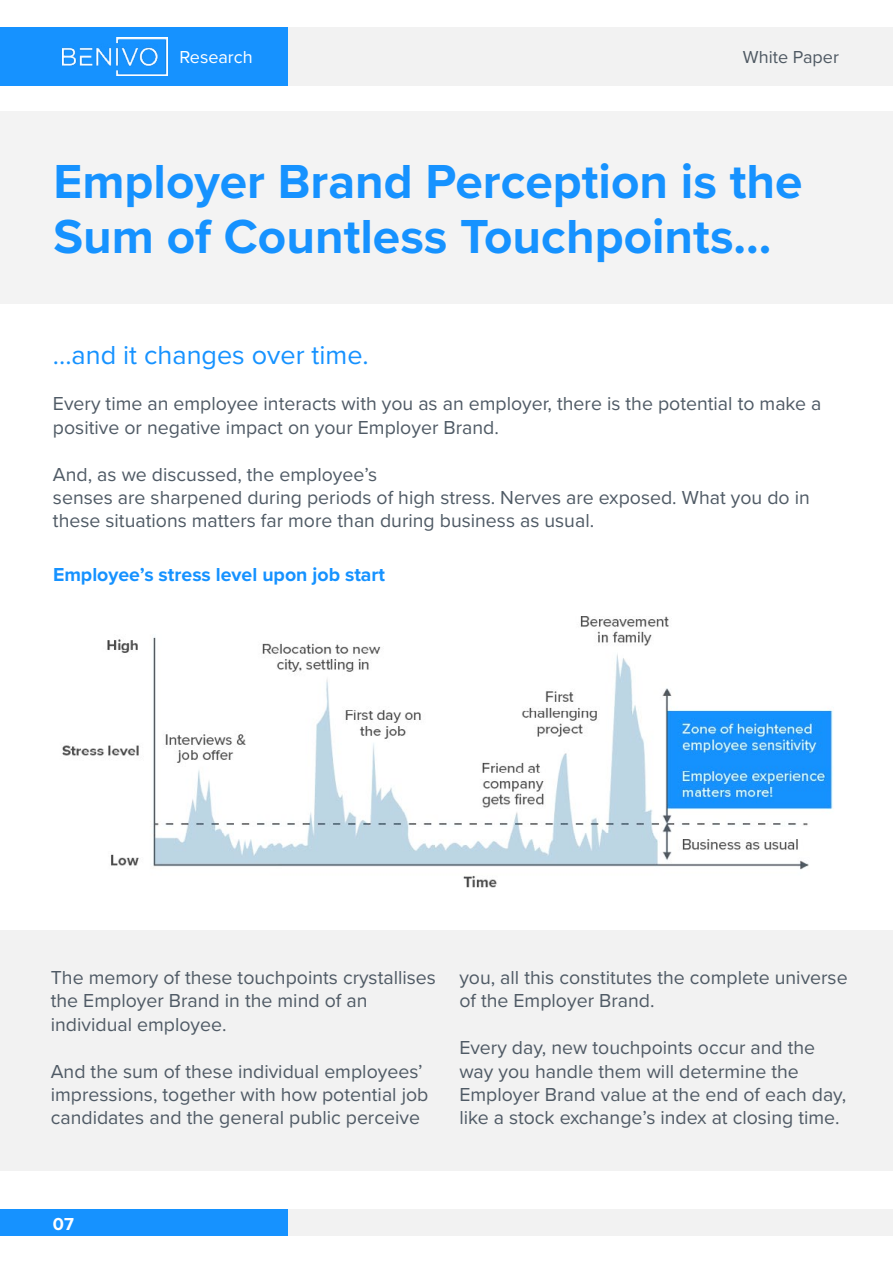
<style>
.page{position:relative;width:893px;height:1263px;background:#fff}
.page>*{position:absolute;margin:0;border:0;box-sizing:border-box;transform-origin:0 0}
.t1{font:700 49.5px/55.3px "Proxima Nova";color:#1692ff}
.t2{font:27px "Proxima Nova";color:#1692ff}
.t3{font:19.5px/23.4px "Proxima Nova";color:#4f5a65}
.t4{font:700 19.5px "Proxima Nova";color:#1692ff}
.t5{font:18px "Proxima Nova";color:#4f5963}
.t6{font:18px "Proxima Nova";color:#fff}
.t7{font:700 18px "Proxima Nova";color:#fff}
</style>
<div class="page">
<div style="left:53px;top:27px;width:840px;height:59px;background:#f2f2f2"></div>
<div style="left:53px;top:1209px;width:840px;height:27px;background:#f2f2f2"></div>
<div style="left:0;top:27px;width:287px;height:59px;background:#1692ff"></div>
<div style="left:0;top:1209px;width:287px;height:27px;background:#1692ff"></div>
<img style="left:62px;top:37px;width:105px;height:38px">
<div style="left:0;top:111px;width:893px;height:193px;background:#f3f3f3"></div>
<div style="left:0;top:930px;width:893px;height:240px;background:#f2f2f2"></div>
<img style="left:62px;top:616px;width:771px;height:272px">
<p class="t6" style="left:179px;top:44px;width:75px">Research</p>
<p class="t5" style="left:743px;top:44px;width:98px">White Paper</p>
<h1 class="t1" style="left:53px;top:152px;width:750px">Employer Brand Perception is the<br>Sum of Countless Touchpoints...</h1>
<h2 class="t2" style="left:53px;top:334px;width:317px">...and it changes over time.</h2>
<p class="t3" style="left:53px;top:391px;width:770px">Every time an employee interacts with you as an employer, there is the potential to make a positive or negative impact on your Employer Brand.</p>
<p class="t3" style="left:53px;top:462px;width:758px">And, as we discussed, the employee’s<br>senses are sharpened during periods of high stress. Nerves are exposed. What you do in these situations matters far more than during business as usual.</p>
<p class="t4" style="left:53px;top:560px;width:334px">Employee’s stress level upon job start</p>
<p class="t3" style="left:51px;top:965px;width:387px">The memory of these touchpoints crystallises the Employer Brand in the mind of an individual employee.</p>
<p class="t3" style="left:51px;top:1058px;width:379px">And the sum of these individual employees’ impressions, together with how potential job candidates and the general public perceive</p>
<p class="t3" style="left:459px;top:965px;width:390px">you, all this constitutes the complete universe of the Employer Brand.</p>
<p class="t3" style="left:459px;top:1035px;width:388px">Every day, new touchpoints occur and the way you handle them will determine the Employer Brand value at the end of each day, like a stock exchange’s index at closing time.</p>
<p class="t7" style="left:53px;top:1210px;width:22px">07</p>
</div>
